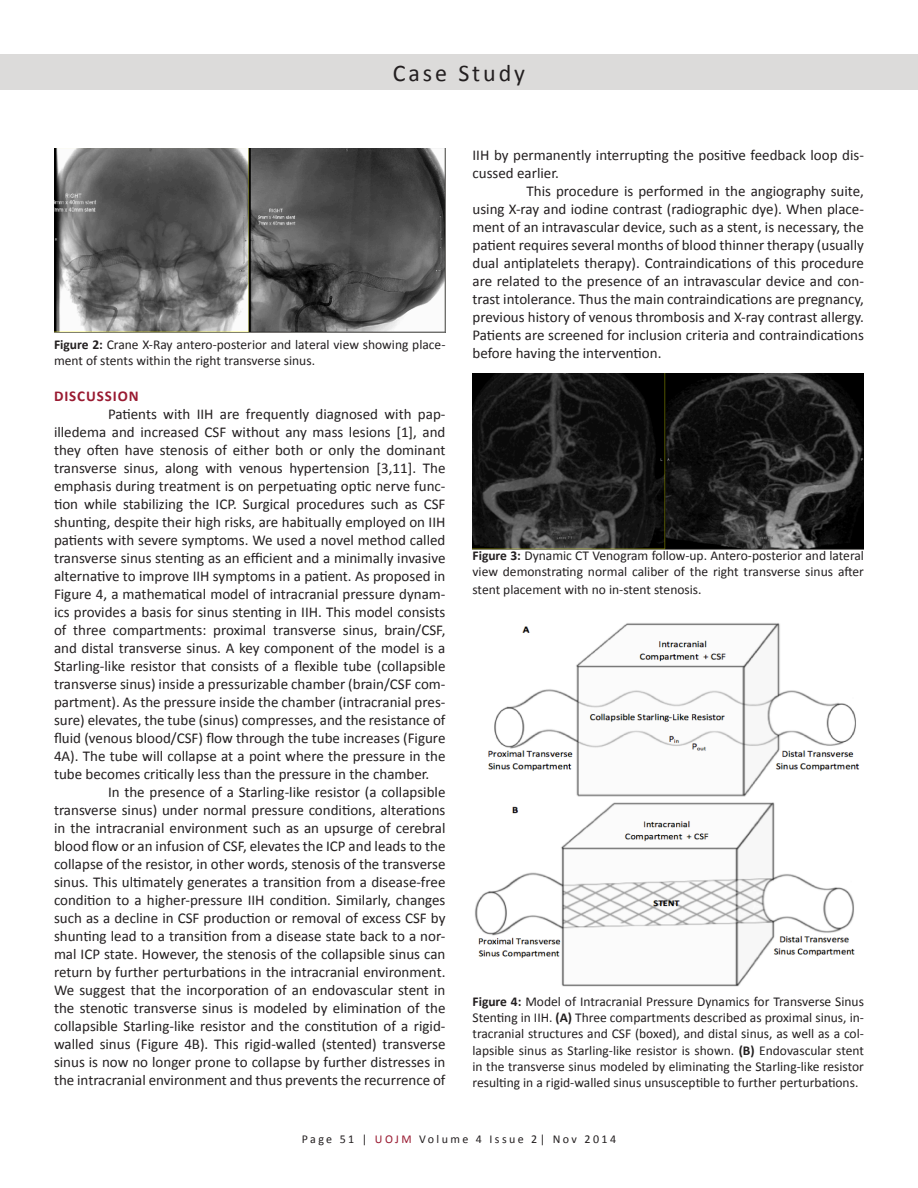
<style>
.page{position:relative;width:918px;height:1188px;background:#fff}
.page>*{position:absolute;margin:0;border:0;box-sizing:border-box;transform-origin:0 0}
.t1{font:24px "Calibri";letter-spacing:.12em;color:#231f20}
.t2{font:15px/18px "Calibri";color:#231f20;text-align:justify}
.t3{font:700 15px "Calibri";letter-spacing:.06em;color:#991a31}
.t4{font:13.5px/16.2px "Calibri";color:#231f20}
.t5{font:12px "Calibri";letter-spacing:.2em;color:#231f20}
.s1{font-weight:700}
.s2{color:#991a31}
</style>
<div class="page">
<div style="left:0;top:54px;width:918px;height:36px;background:#dcdbda"></div>
<img style="left:54px;top:149px;width:391px;height:184px">
<img style="left:472px;top:374px;width:392px;height:176px">
<img style="left:475px;top:623px;width:385px;height:364px">
<p class="t1" style="left:393px;top:58px;width:134px">Case Study</p>
<p class="t4" style="left:54px;top:336px;width:393px"><span class="s1">Figure 2:</span> Crane X-Ray antero-posterior and lateral view showing place&shy;ment of stents within the right transverse sinus.</p>
<p class="t3" style="left:54px;top:386px;width:86px">DISCUSSION</p>
<p class="t2" style="left:54px;top:405px;width:393px;text-indent:54px">Patients with IIH are frequently diagnosed with pap&shy;illedema and increased CSF without any mass lesions [1], and they often have stenosis of either both or only the dominant transverse sinus, along with venous hypertension [3,11]. The emphasis during treatment is on perpetuating optic nerve func&shy;tion while stabilizing the ICP. Surgical procedures such as CSF shunting, despite their high risks, are habitually employed on IIH patients with severe symptoms. We used a novel method called transverse sinus stenting as an efficient and a minimally invasive alternative to improve IIH symptoms in a patient. As proposed in Figure 4, a mathematical model of intracranial pressure dynam&shy;ics provides a basis for sinus stenting in IIH. This model consists of three compartments: proximal transverse sinus, brain/CSF, and distal transverse sinus. A key component of the model is a Starling-like resistor that consists of a flexible tube (collapsible transverse sinus) inside a pressurizable chamber (brain/CSF com&shy;partment). As the pressure inside the chamber (intracranial pres&shy;sure) elevates, the tube (sinus) compresses, and the resistance of fluid (venous blood/CSF) flow through the tube increases (Figure 4A). The tube will collapse at a point where the pressure in the tube becomes critically less than the pressure in the chamber.</p>
<p class="t2" style="left:54px;top:783px;width:393px;text-indent:54px">In the presence of a Starling-like resistor (a collapsible transverse sinus) under normal pressure conditions, alterations in the intracranial environment such as an upsurge of cerebral blood flow or an infusion of CSF, elevates the ICP and leads to the collapse of the resistor, in other words, stenosis of the transverse sinus. This ultimately generates a transition from a disease-free condition to a higher-pressure IIH condition. Similarly, changes such as a decline in CSF production or removal of excess CSF by shunting lead to a transition from a disease state back to a nor&shy;mal ICP state. However, the stenosis of the collapsible sinus can return by further perturbations in the intracranial environment.<br>We suggest that the incorporation of an endovascular stent in the stenotic transverse sinus is modeled by elimination of the collapsible Starling-like resistor and the constitution of a rigid&shy;walled sinus (Figure 4B). This rigid-walled (stented) transverse sinus is now no longer prone to collapse by further distresses in the intracranial environment and thus prevents the recurrence of</p>
<p class="t2" style="left:472px;top:146px;width:393px">IIH by permanently interrupting the positive feedback loop dis&shy;cussed earlier.</p>
<p class="t2" style="left:472px;top:182px;width:393px;text-indent:54px">This procedure is performed in the angiography suite, using X-ray and iodine contrast (radiographic dye). When place&shy;ment of an intravascular device, such as a stent, is necessary, the patient requires several months of blood thinner therapy (usually dual antiplatelets therapy). Contraindications of this procedure are related to the presence of an intravascular device and con&shy;trast intolerance. Thus the main contraindications are pregnancy, previous history of venous thrombosis and X-ray contrast allergy.<br>Patients are screened for inclusion criteria and contraindications before having the intervention.</p>
<p class="t4" style="left:472px;top:547px;width:393px"><span class="s1">Figure 3:</span> Dynamic CT Venogram follow-up. Antero-posterior and lateral view demonstrating normal caliber of the right transverse sinus after</p>
<p class="t4" style="left:472px;top:582px;width:231px">stent placement with no in-stent stenosis.</p>
<p class="t4" style="left:472px;top:993px;width:393px;text-align:justify"><span class="s1">Figure 4:</span> Model of Intracranial Pressure Dynamics for Transverse Sinus Stenting in IIH. <span class="s1">(A)</span> Three compartments described as proximal sinus, in&shy;tracranial structures and CSF (boxed), and distal sinus, as well as a col&shy;lapsible sinus as Starling-like resistor is shown. <span class="s1">(B)</span> Endovascular stent in the transverse sinus modeled by eliminating the Starling-like resistor resulting in a rigid-walled sinus unsusceptible to further perturbations.</p>
<p class="t5" style="left:302px;top:1131px;width:316px">Page 51 | <span class="s2">UOJM</span> Volume 4 Issue 2| Nov 2014</p>
</div>
